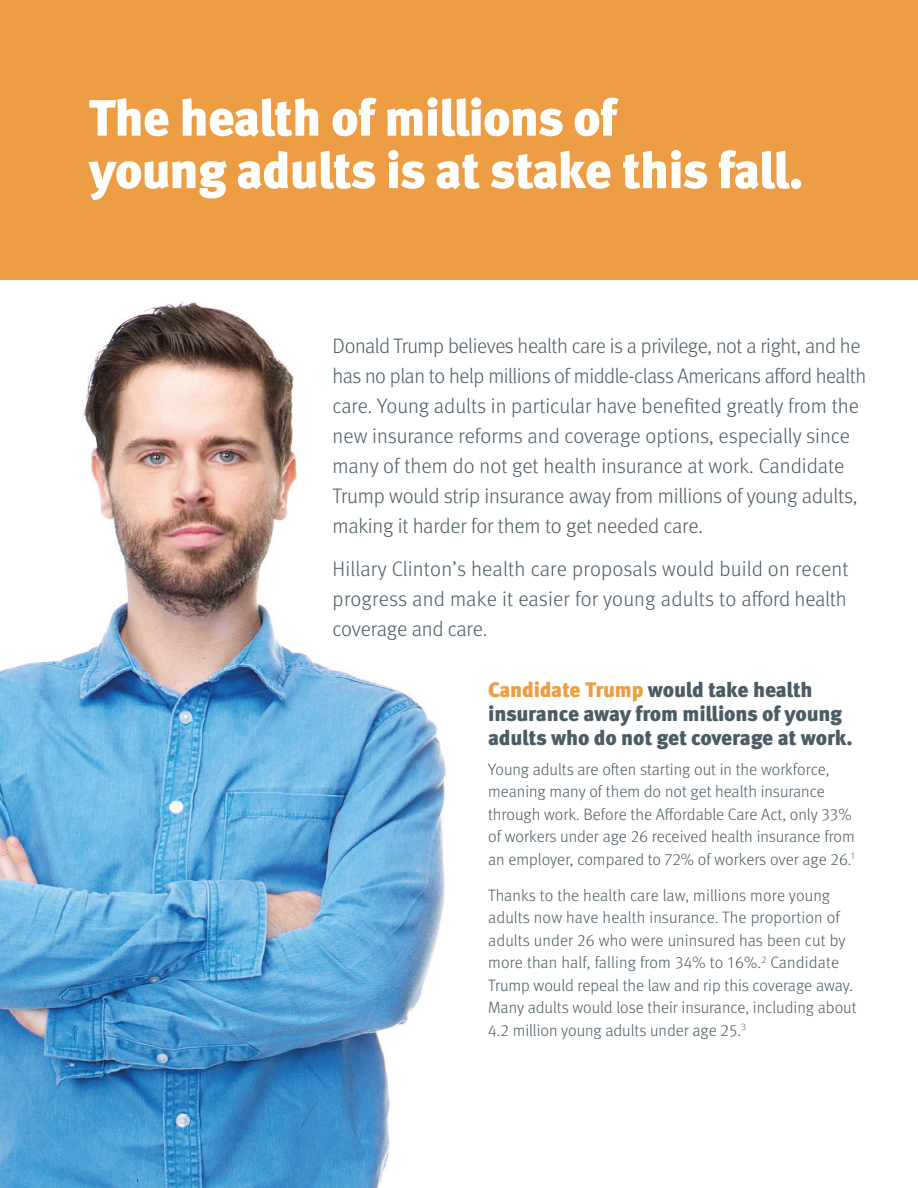
<style>
.page{position:relative;width:918px;height:1188px;background:#fff}
.page>*{position:absolute;margin:0;border:0;box-sizing:border-box;transform-origin:0 0}
.HEADLINE{font:900 51px/52.5px "Meta OT";letter-spacing:-.025em;color:#fff}
.BODY{font:300 21px/30px "Meta OT";letter-spacing:-.01em;color:#4b5c65}
.t1{font:900 21px/24px "Meta OT";letter-spacing:-.015em;color:#4b5c65}
.BODY-2{font:300 16.5px/22.5px "Meta OT";color:#4b5c65}
.s1{color:#ed9d44}
</style>
<div class="page">
<img style="left:0;top:279px;width:457px;height:909px">
<div style="left:0;top:0;width:918px;height:279px;background:#ed9d44"></div>
<p class="HEADLINE" style="left:89px;top:94px;width:717px">The health of millions of<br>young adults is at stake this fall.</p>
<p class="BODY" style="left:333px;top:331px;width:535px">Donald Trump believes health care is a privilege, not a right, and he has no plan to help millions of middle-class Americans afford health care. Young adults in particular have benefited greatly from the new insurance reforms and coverage options, especially since many of them do not get health insurance at work. Candidate Trump would strip insurance away from millions of young adults, making it harder for them to get needed care.</p>
<p class="BODY" style="left:333px;top:554px;width:517px;text-align:justify">Hillary Clinton’s health care proposals would build on recent progress and make it easier for young adults to afford health coverage and care.</p>
<h1 class="t1" style="left:488px;top:679px;width:366px"><span class="s1">Candidate Trump</span> would take health insurance away from millions of young adults who do not get coverage at work.</h1>
<p class="BODY-2" style="left:488px;top:758px;width:369px">Young adults are often starting out in the workforce, meaning many of them do not get health insurance through work. Before the Affordable Care Act, only 33% of workers under age 26 received health insurance from an employer, compared to 72% of workers over age 26.<sup>1</sup></p>
<p class="BODY-2" style="left:488px;top:884px;width:370px">Thanks to the health care law, millions more young adults now have health insurance. The proportion of adults under 26 who were uninsured has been cut by more than half, falling from 34% to 16%.<sup>2</sup> Candidate Trump would repeal the law and rip this coverage away.<br>Many adults would lose their insurance, including about 4.2 million young adults under age 25.<sup>3</sup></p>
</div>
